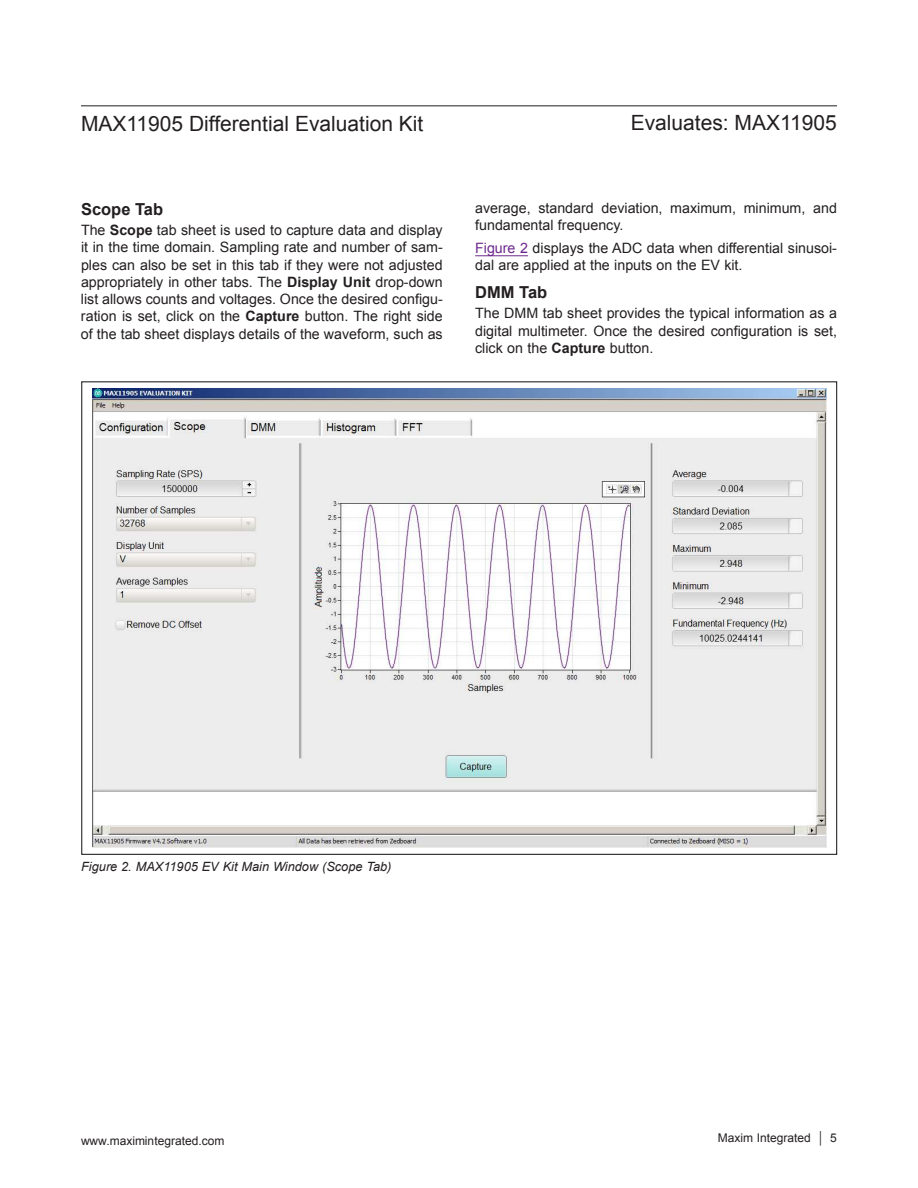
<style>
.page{position:relative;width:918px;height:1188px;background:#fff}
.page>*{position:absolute;margin:0;border:0;box-sizing:border-box;transform-origin:0 0}
.t1{font:21px "Arial";color:#231f20}
.t2{font:700 16.5px "Arial";color:#231f20}
.t3{font:14.25px/17.2px "Arial";color:#231f20;text-align:justify}
.t4{font:italic 12.75px "Arial";color:#231f20}
.t5{font:12px "Arial";color:#231f20}
.s1{font-weight:700}
.s2{color:#6e298d}
</style>
<div class="page">
<hr style="left:81px;top:105px;width:756px;height:1px;background:#231f20">
<hr style="left:475px;top:256px;width:53px;height:1px;background:#6e298d">
<img style="left:92px;top:389px;width:734px;height:458px">
<h1 class="t1" style="left:81px;top:115px;width:344px">MAX11905 Differential Evaluation Kit</h1>
<h1 class="t1" style="left:631px;top:114px;width:208px">Evaluates: MAX11905</h1>
<p class="t2" style="left:81px;top:202px;width:84px">Scope Tab</p>
<p class="t3" style="left:81px;top:223px;width:363px">The <span class="s1">Scope</span> tab sheet is used to capture data and display it in the time domain. Sampling rate and number of sam&shy;ples can also be set in this tab if they were not adjusted appropriately in other tabs. The <span class="s1">Display Unit</span> drop-down list allows counts and voltages. Once the desired configu&shy;ration is set, click on the <span class="s1">Capture</span> button. The right side of the tab sheet displays details of the waveform, such as</p>
<p class="t3" style="left:475px;top:201px;width:363px">average, standard deviation, maximum, minimum, and fundamental frequency.</p>
<p class="t3" style="left:475px;top:240px;width:363px"><span class="s2">Figure 2</span> displays the ADC data when differential sinusoi&shy;dal are applied at the inputs on the EV kit.</p>
<p class="t2" style="left:475px;top:286px;width:74px">DMM Tab</p>
<p class="t3" style="left:475px;top:306px;width:363px">The DMM tab sheet provides the typical information as a digital multimeter. Once the desired configuration is set, click on the <span class="s1">Capture</span> button.</p>
<p class="t4" style="left:81px;top:862px;width:312px">Figure 2. MAX11905 EV Kit Main Window (Scope Tab)</p>
<p class="t5" style="left:81px;top:1136px;width:145px">www.maximintegrated.com</p>
<p class="t5" style="left:718px;top:1133px;width:121px">Maxim Integrated │ 5</p>
</div>
